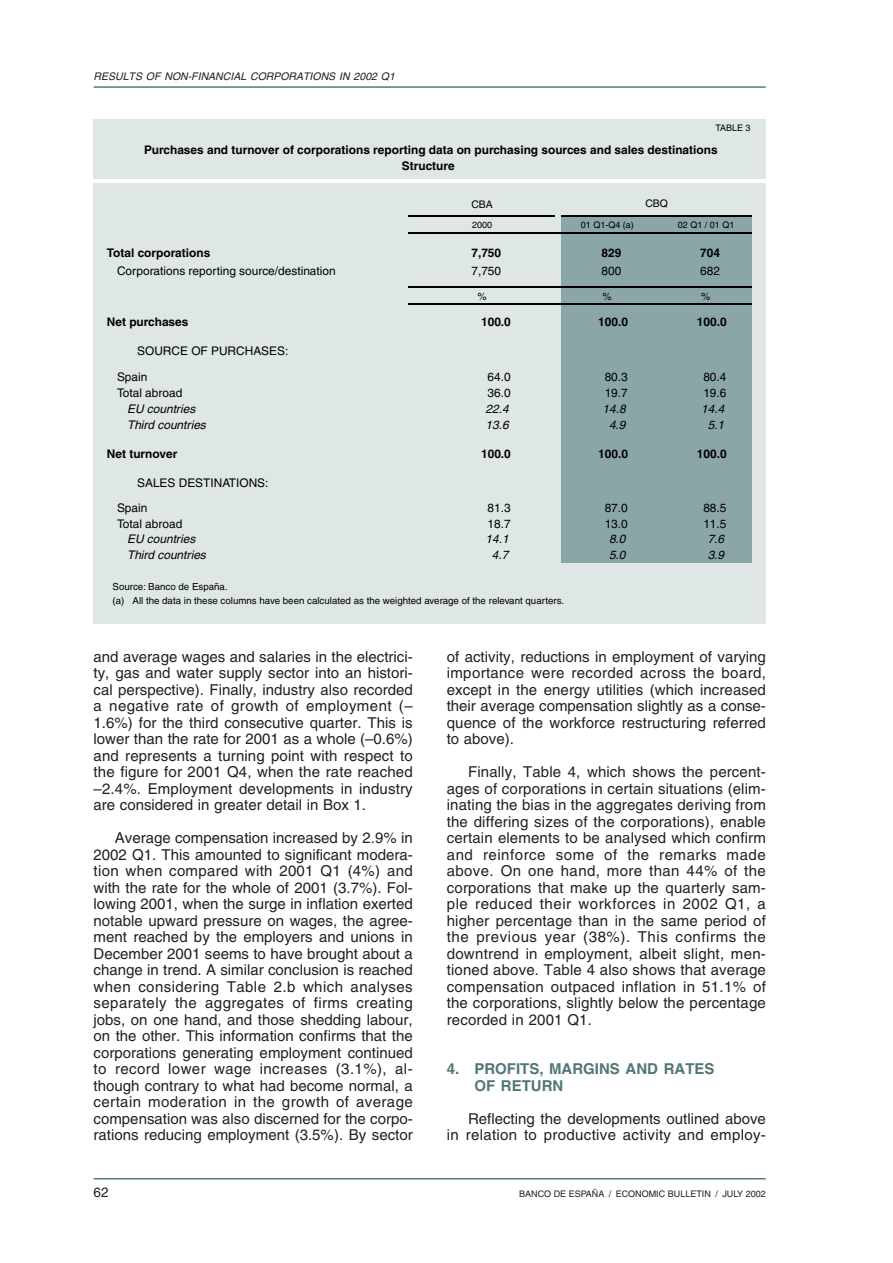
<style>
.page{position:relative;width:893px;height:1263px;background:#fff}
.page>*{position:absolute;margin:0;border:0;box-sizing:border-box;transform-origin:0 0}
.t1{font:15px/16.5px "Helvetica";letter-spacing:.005em;color:#231f20;text-align:justify}
.t2{font:700 15px/16.5px "Helvetica";color:#517675}
.t3{font:13.5px "Helvetica";color:#231f20}
.t4{font:700 11.85px/15.9px "Helvetica";color:#000;text-align:center}
.t5{font:11.85px/25.5px "Helvetica";color:#000}
.t6{font:italic 11.85px "Helvetica";color:#000}
.t7{font:italic 10.5px "Helvetica";color:#231f20}
.t8{font:10.5px "Helvetica";color:#000}
.t9{font:9.75px/14.1px "Helvetica";color:#000}
.t10{font:9px "Helvetica";color:#231f20}
.t11{font:9px "Helvetica";color:#000}
</style>
<div class="page">
<hr style="left:94px;top:86px;width:671px;height:2px;background:#517675">
<hr style="left:94px;top:1178px;width:671px;height:1px;background:#517675">
<div style="left:94px;top:183px;width:671px;height:440px;background:#dee6e6"></div>
<div style="left:94px;top:119px;width:671px;height:60px;background:#dee6e6"></div>
<div style="left:560px;top:216px;width:191px;height:346px;background:#8ba6a7"></div>
<hr style="left:408px;top:215px;width:147px;height:1px;background:#000">
<hr style="left:560px;top:215px;width:191px;height:1px;background:#000">
<hr style="left:408px;top:232px;width:343px;height:1px;background:#000">
<hr style="left:408px;top:286px;width:343px;height:1px;background:#000">
<hr style="left:408px;top:303px;width:343px;height:1px;background:#000">
<p class="t7" style="left:94px;top:72px;width:305px">RESULTS OF NON-FINANCIAL CORPORATIONS IN 2002 Q1</p>
<p class="t11" style="left:715px;top:124px;width:36px">TABLE 3</p>
<p class="t4" style="left:144px;top:143px;width:575px">Purchases and turnover of corporations reporting data on purchasing sources and sales destinations<br>Structure</p>
<p class="t8" style="left:645px;top:200px;width:24px">CBQ</p>
<p class="t8" style="left:471px;top:201px;width:23px">CBA</p>
<p class="t11" style="left:472px;top:222px;width:22px">2000</p>
<p class="t11" style="left:581px;top:222px;width:55px">01 Q1-Q4 (a)</p>
<p class="t11" style="left:677px;top:222px;width:58px">02 Q1 / 01 Q1</p>
<p class="t4" style="left:107px;top:246px;width:105px">Total corporations</p>
<p class="t4" style="left:471px;top:246px;width:31px">7,750</p>
<p class="t4" style="left:601px;top:246px;width:21px">829</p>
<p class="t4" style="left:700px;top:246px;width:21px">704</p>
<p class="t5" style="left:117px;top:259px;width:220px">Corporations reporting source/destination</p>
<p class="t5" style="left:471px;top:259px;width:31px">7,750</p>
<p class="t5" style="left:601px;top:259px;width:21px">800</p>
<p class="t5" style="left:700px;top:259px;width:21px">682</p>
<p class="t8" style="left:477px;top:292px;width:11px">%</p>
<p class="t8" style="left:602px;top:292px;width:11px">%</p>
<p class="t8" style="left:701px;top:292px;width:11px">%</p>
<p class="t4" style="left:107px;top:315px;width:83px">Net purchases</p>
<p class="t4" style="left:481px;top:315px;width:31px">100.0</p>
<p class="t4" style="left:598px;top:315px;width:31px">100.0</p>
<p class="t4" style="left:697px;top:315px;width:31px">100.0</p>
<p class="t5" style="left:117px;top:340px;width:173px;text-indent:20px">SOURCE OF PURCHASES:<br>Spain</p>
<p class="t5" style="left:487px;top:365px;width:25px">64.0</p>
<p class="t5" style="left:604px;top:365px;width:25px">80.3</p>
<p class="t5" style="left:703px;top:365px;width:25px">80.4</p>
<p class="t5" style="left:117px;top:381px;width:67px">Total abroad</p>
<p class="t5" style="left:487px;top:381px;width:25px">36.0</p>
<p class="t5" style="left:604px;top:381px;width:25px">19.7</p>
<p class="t5" style="left:703px;top:381px;width:25px">19.6</p>
<p class="t6" style="left:127px;top:404px;width:72px">EU countries</p>
<p class="t6" style="left:485px;top:404px;width:27px">22.4</p>
<p class="t6" style="left:602px;top:404px;width:27px">14.8</p>
<p class="t6" style="left:701px;top:404px;width:27px">14.4</p>
<p class="t6" style="left:127px;top:420px;width:83px">Third countries</p>
<p class="t6" style="left:485px;top:420px;width:27px">13.6</p>
<p class="t6" style="left:609px;top:420px;width:20px">4.9</p>
<p class="t6" style="left:707px;top:420px;width:20px">5.1</p>
<p class="t4" style="left:107px;top:447px;width:72px">Net turnover</p>
<p class="t4" style="left:481px;top:447px;width:31px">100.0</p>
<p class="t4" style="left:598px;top:447px;width:31px">100.0</p>
<p class="t4" style="left:697px;top:447px;width:31px">100.0</p>
<p class="t5" style="left:117px;top:471px;width:153px;line-height:24.9px;text-indent:20px">SALES DESTINATIONS:<br>Spain</p>
<p class="t5" style="left:487px;top:496px;width:25px">81.3</p>
<p class="t5" style="left:604px;top:496px;width:25px">87.0</p>
<p class="t5" style="left:703px;top:496px;width:25px">88.5</p>
<p class="t5" style="left:117px;top:512px;width:67px">Total abroad</p>
<p class="t5" style="left:487px;top:512px;width:25px">18.7</p>
<p class="t5" style="left:604px;top:512px;width:25px">13.0</p>
<p class="t5" style="left:703px;top:512px;width:25px">11.5</p>
<p class="t6" style="left:127px;top:535px;width:72px">EU countries</p>
<p class="t6" style="left:485px;top:535px;width:27px">14.1</p>
<p class="t6" style="left:609px;top:535px;width:20px">8.0</p>
<p class="t6" style="left:707px;top:535px;width:20px">7.6</p>
<p class="t6" style="left:127px;top:551px;width:83px">Third countries</p>
<p class="t6" style="left:492px;top:551px;width:20px">4.7</p>
<p class="t6" style="left:609px;top:551px;width:20px">5.0</p>
<p class="t6" style="left:707px;top:551px;width:20px">3.9</p>
<p class="t9" style="left:112px;top:581px;width:453px">Source: Banco de España.<br>(a) All the data in these columns have been calculated as the weighted average of the relevant quarters.</p>
<p class="t1" style="left:94px;top:650px;width:320px">and average wages and salaries in the electrici&shy;ty, gas and water supply sector into an histori&shy;cal perspective). Finally, industry also recorded a negative rate of growth of employment (– 1.6%) for the third consecutive quarter. This is lower than the rate for 2001 as a whole (–0.6%) and represents a turning point with respect to the figure for 2001 Q4, when the rate reached –2.4%. Employment developments in industry are considered in greater detail in Box 1.</p>
<p class="t1" style="left:94px;top:831px;width:320px;text-indent:21px">Average compensation increased by 2.9% in 2002 Q1. This amounted to significant modera&shy;tion when compared with 2001 Q1 (4%) and with the rate for the whole of 2001 (3.7%). Fol&shy;lowing 2001, when the surge in inflation exerted notable upward pressure on wages, the agree&shy;ment reached by the employers and unions in December 2001 seems to have brought about a change in trend. A similar conclusion is reached when considering Table 2.b which analyses separately the aggregates of firms creating jobs, on one hand, and those shedding labour, on the other. This information confirms that the corporations generating employment continued to record lower wage increases (3.1%), al&shy;though contrary to what had become normal, a certain moderation in the growth of average compensation was also discerned for the corpo&shy;rations reducing employment (3.5%). By sector</p>
<p class="t1" style="left:447px;top:650px;width:320px">of activity, reductions in employment of varying importance were recorded across the board, except in the energy utilities (which increased their average compensation slightly as a conse&shy;quence of the workforce restructuring referred to above).</p>
<p class="t1" style="left:447px;top:765px;width:321px;text-indent:21px">Finally, Table 4, which shows the percent&shy;ages of corporations in certain situations (elim&shy;inating the bias in the aggregates deriving from the differing sizes of the corporations), enable certain elements to be analysed which confirm and reinforce some of the remarks made above. On one hand, more than 44% of the corporations that make up the quarterly sam&shy;ple reduced their workforces in 2002 Q1, a higher percentage than in the same period of the previous year (38%). This confirms the downtrend in employment, albeit slight, men&shy;tioned above. Table 4 also shows that average compensation outpaced inflation in 51.1% of the corporations, slightly below the percentage recorded in 2001 Q1.</p>
<p class="t2" style="left:474px;top:1062px;width:242px;text-indent:-28px">4. PROFITS, MARGINS AND RATES<br>OF RETURN</p>
<p class="t1" style="left:447px;top:1112px;width:320px;text-align:right">Reflecting the developments outlined above<br>in relation to productive activity and employ-</p>
<p class="t3" style="left:94px;top:1188px;width:16px">62</p>
<p class="t10" style="left:519px;top:1190px;width:248px">BANCO DE ESPAÑA / ECONOMIC BULLETIN / JULY 2002</p>
</div>
